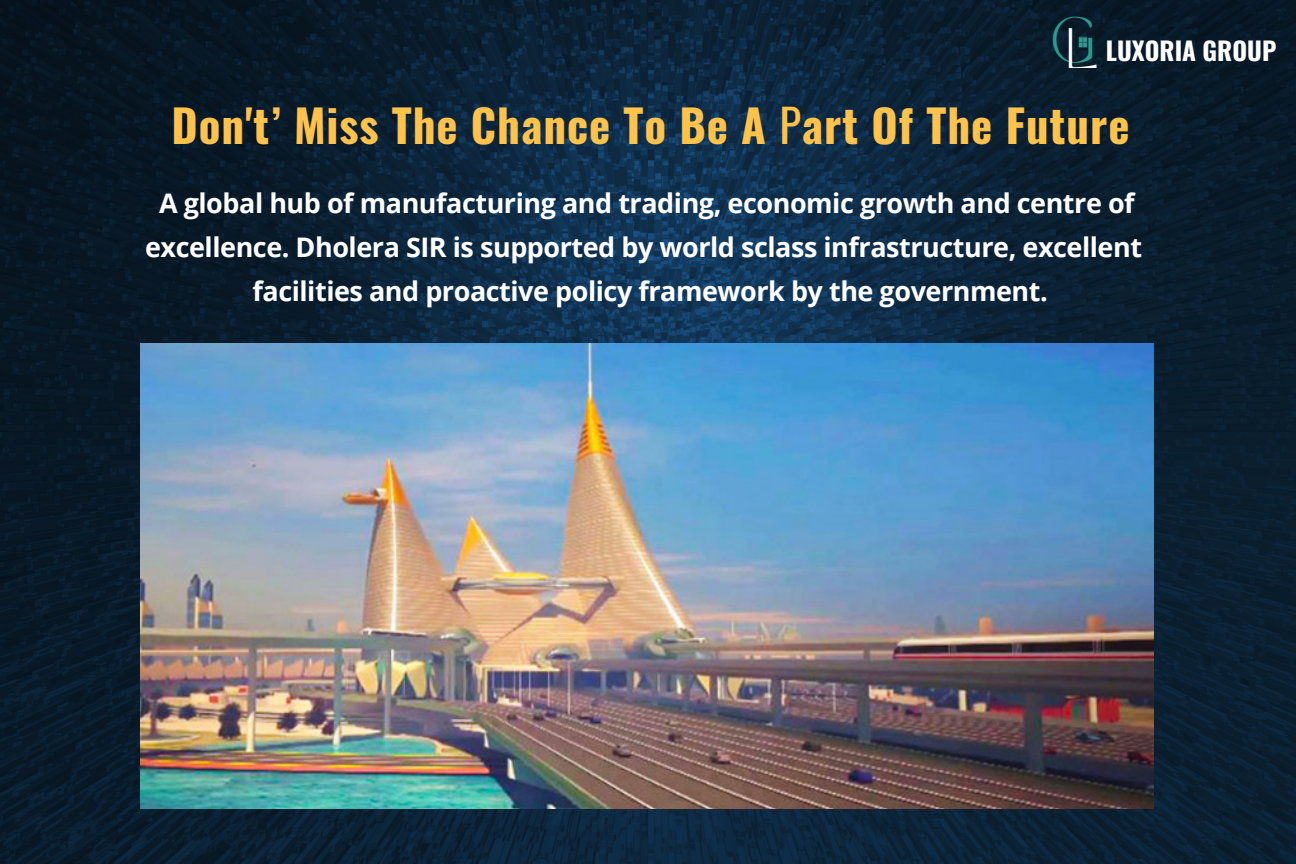
<style>
.page{position:relative;width:1296px;height:864px;background:#fff}
.page>*{position:absolute;margin:0;border:0;box-sizing:border-box;transform-origin:0 0}
.t1{font:700 45px "Oswald";letter-spacing:.02em;color:#ffc24a}
.t2{font:700 27px/44.2px "Open Sans";letter-spacing:-.015em;color:#fff;text-align:center}
.t3{font:700 25.2px "Oswald";color:#fff}
.s1{font-family:"TAN MON CHERI Regular";font-weight:400;font-size:44.55px;color:#2a9d8f}
.s2{font-family:"TAN MON CHERI Regular";font-weight:400;font-size:39.9px}
.s3{font-weight:400}
</style>
<div class="page">
<img style="left:0;top:0;width:1296px;height:864px">
<img style="left:140px;top:343px;width:1014px;height:465px">
<svg style="left:1078px;top:36px;width:9px;height:12px"></svg>
<svg style="left:1079px;top:38px;width:8px;height:9px"></svg>
<p class="t3" style="left:1051px;top:31px;width:227px"><span class="s1">G</span><span class="s2">L</span> LUXORIA GROUP</p>
<h1 class="t1" style="left:171px;top:91px;width:960px">Don't’ Miss The Chance To Be A <span class="s3">P</span>art Of The Future</h1>
<p class="t2" style="left:145px;top:180px;width:998px">A global hub of manufacturing and trading, economic growth and centre of excellence. Dholera SIR is supported by world sclass infrastructure, excellent facilities and proactive policy framework by the government.</p>
</div>
